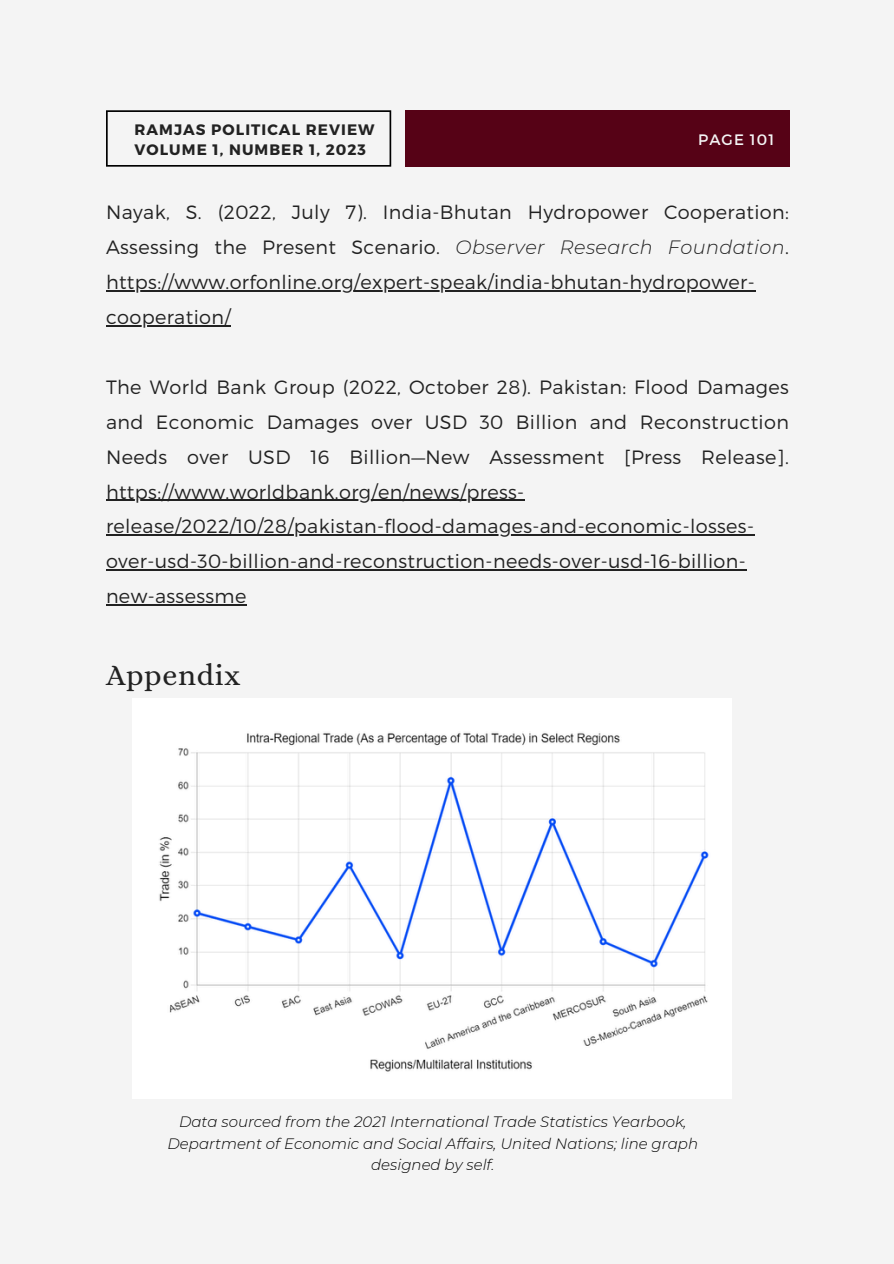
<style>
.page{position:relative;width:894px;height:1264px;background:#fff}
.page>*{position:absolute;margin:0;border:0;box-sizing:border-box;transform-origin:0 0}
.t1{font:30px "Alice";letter-spacing:.02em;color:#222}
.t2{font:300 19.2px/34.8px "Montserrat";letter-spacing:.02em;color:#222}
.t3{font:700 15.15px/20.2px "Montserrat";letter-spacing:.07em;color:#222}
.t4{font:15.15px "Montserrat";letter-spacing:.07em;color:#f4f4f4}
.t5{font:italic 300 15px/21.3px "Montserrat";color:#000;text-align:center}
.s1{font-style:italic}
</style>
<div class="page">
<div style="left:0;top:0;width:893px;height:1263px;background:#f4f4f4"></div>
<hr style="left:106px;top:290px;width:648px;height:1px;background:#222">
<hr style="left:106px;top:325px;width:125px;height:1px;background:#222">
<hr style="left:106px;top:499px;width:418px;height:2px;background:#222">
<hr style="left:106px;top:534px;width:648px;height:1px;background:#222">
<hr style="left:106px;top:569px;width:640px;height:1px;background:#222">
<hr style="left:106px;top:604px;width:141px;height:1px;background:#222">
<svg style="left:106px;top:110px;width:285px;height:57px"></svg>
<div style="left:405px;top:110px;width:383px;height:56px;background:#560216"></div>
<img style="left:132px;top:699px;width:599px;height:399px">
<p class="t3" style="left:134px;top:118px;width:241px">RAMJAS POLITICAL REVIEW<br>VOLUME 1, NUMBER 1, 2023</p>
<p class="t4" style="left:698px;top:130px;width:78px">PAGE 101</p>
<h3 class="t2" style="left:106px;top:194px;width:684px">Nayak, S. (2022, July 7). India-Bhutan Hydropower Cooperation:<br>Assessing the Present Scenario. <span class="s1">Observer Research Foundation</span>.</h3>
<p class="t2" style="left:106px;top:264px;width:650px">https://www.orfonline.org/expert-speak/india-bhutan-hydropower-</p>
<h4 class="t2" style="left:106px;top:299px;width:126px">cooperation/</h4>
<h4 class="t2" style="left:106px;top:368px;width:684px;text-align:justify">The World Bank Group (2022, October 28). Pakistan: Flood Damages and Economic Damages over USD 30 Billion and Reconstruction Needs over USD 16 Billion—New Assessment [Press Release].</h4>
<h2 class="t2" style="left:106px;top:473px;width:419px">https://www.worldbank.org/en/news/press-</h2>
<h2 class="t2" style="left:106px;top:508px;width:649px">release/2022/10/28/pakistan-flood-damages-and-economic-losses&shy;over-usd-30-billion-and-reconstruction-needs-over-usd-16-billion&shy;new-assessme</h2>
<h2 class="t1" style="left:106px;top:658px;width:136px">Appendix</h2>
<p class="t5" style="left:167px;top:1111px;width:532px">Data sourced from the 2021 International Trade Statistics Yearbook,<br>Department of Economic and Social Affairs, United Nations; line graph designed by self.</p>
</div>
